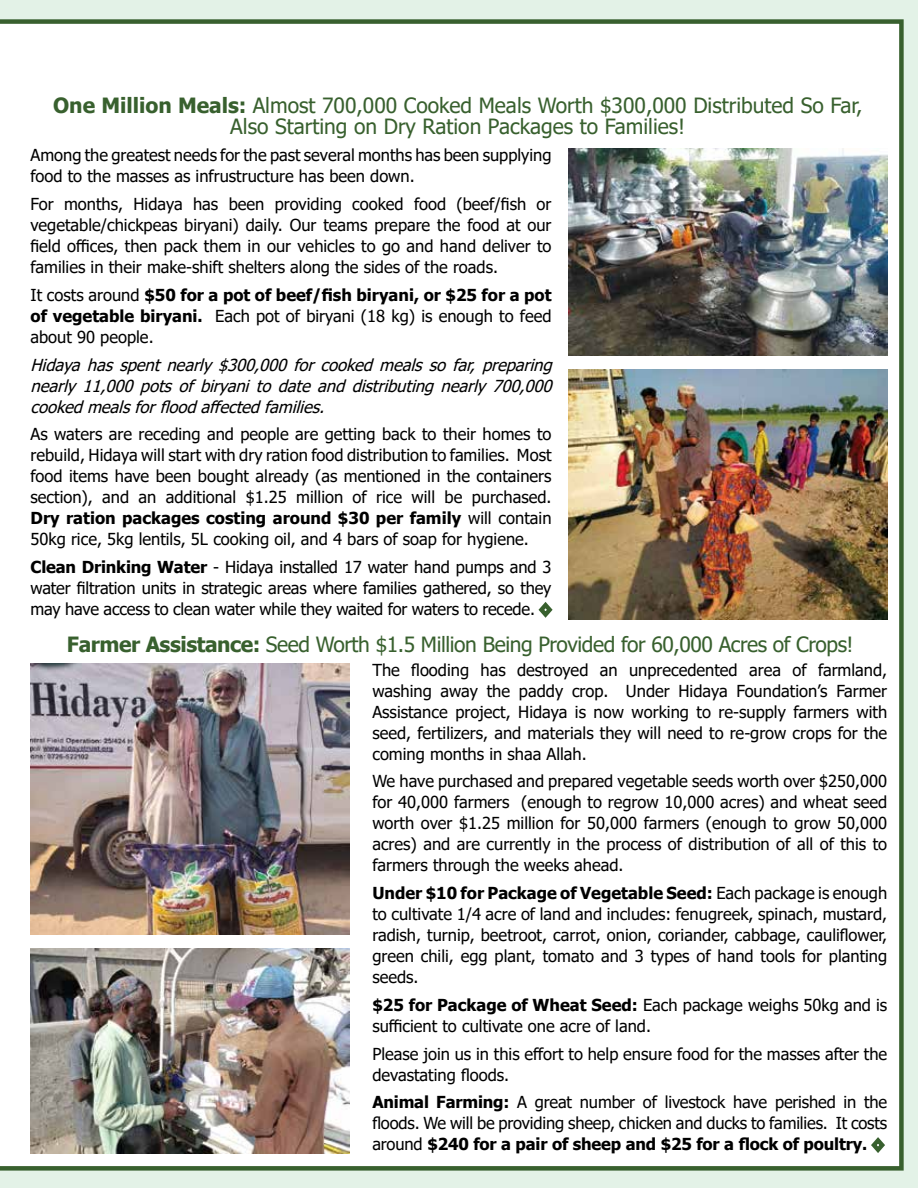
<style>
.page{position:relative;width:918px;height:1188px;background:#e3f2e7}
.page>*{position:absolute;margin:0;border:0;box-sizing:border-box;transform-origin:0 0}
.t1{font:21px/21px "Tahoma";color:#38602e;text-align:center}
.t2{font:21px "Tahoma";letter-spacing:-.02em;color:#38602e}
.t3{font:16.5px/21px "Tahoma";color:#000;text-align:justify}
.t4{font:italic 16.5px/21px "Tahoma";color:#000;text-align:justify}
.s1{font-weight:700}
.s2{color:#38602e}
</style>
<div class="page">
<div style="left:0;top:19px;width:904px;height:1152px;background:#fff"></div>
<img style="left:568px;top:149px;width:319px;height:206px">
<img style="left:568px;top:369px;width:319px;height:250px">
<img style="left:31px;top:948px;width:319px;height:205px">
<img style="left:31px;top:663px;width:319px;height:272px">
<p class="t1" style="left:53px;top:96px;width:811px"><span class="s1">One Million Meals:</span> Almost 700,000 Cooked Meals Worth $300,000 Distributed So Far,<br>Also Starting on Dry Ration Packages to Families!</p>
<p class="t3" style="left:31px;top:146px;width:523px">Among the greatest needs for the past several months has been supplying food to the masses as infrustructure has been down.</p>
<p class="t3" style="left:31px;top:195px;width:523px">For months, Hidaya has been providing cooked food (beef/fish or vegetable/chickpeas biryani) daily. Our teams prepare the food at our field offices, then pack them in our vehicles to go and hand deliver to families in their make-shift shelters along the sides of the roads.</p>
<p class="t3" style="left:31px;top:285px;width:523px">It costs around <span class="s1">$50 for a pot of beef/fish biryani, or $25 for a pot of vegetable biryani.</span> Each pot of biryani (18 kg) is enough to feed about 90 people.</p>
<p class="t4" style="left:31px;top:355px;width:529px">Hidayahasspentnearly$300,000forcookedmealssofar,preparing nearly 11,000 pots of biryani to date and distributing nearly 700,000 cookedmealsforfloodaffectedfamilies.</p>
<p class="t3" style="left:31px;top:425px;width:523px">As waters are receding and people are getting back to their homes to rebuild, Hidaya will start with dry ration food distribution to families. Most food items have been bought already (as mentioned in the containers section), and an additional $1.25 million of rice will be purchased.<br><span class="s1">Dry ration packages costing around $30 per family</span> will contain 50kg rice, 5kg lentils, 5L cooking oil, and 4 bars of soap for hygiene.</p>
<p class="t3" style="left:31px;top:558px;width:523px"><span class="s1">Clean Drinking Water</span> - Hidaya installed 17 water hand pumps and 3 water filtration units in strategic areas where families gathered, so they may have access to clean water while they waited for waters to recede. <span class="s2">◊</span></p>
<p class="t2" style="left:67px;top:630px;width:788px"><span class="s1">Farmer Assistance:</span> Seed Worth $1.5 Million Being Provided for 60,000 Acres of Crops!</p>
<p class="t3" style="left:372px;top:660px;width:516px">The flooding has destroyed an unprecedented area of farmland, washing away the paddy crop. Under Hidaya Foundation’s Farmer Assistance project, Hidaya is now working to re-supply farmers with seed, fertilizers, and materials they will need to re-grow crops for the coming months in shaa Allah.</p>
<p class="t3" style="left:372px;top:772px;width:516px">We have purchased and prepared vegetable seeds worth over $250,000 for 40,000 farmers (enough to regrow 10,000 acres) and wheat seed worth over $1.25 million for 50,000 farmers (enough to grow 50,000 acres) and are currently in the process of distribution of all of this to farmers through the weeks ahead.</p>
<p class="t3" style="left:372px;top:884px;width:516px"><span class="s1">Under $10 for Package of Vegetable Seed:</span> Each package is enough to cultivate 1/4 acre of land and includes: fenugreek, spinach, mustard, radish, turnip, beetroot, carrot, onion, coriander, cabbage, cauliflower, green chili, egg plant, tomato and 3 types of hand tools for planting seeds.</p>
<p class="t3" style="left:372px;top:995px;width:516px"><span class="s1">$25 for Package of Wheat Seed:</span> Each package weighs 50kg and is sufficient to cultivate one acre of land.</p>
<p class="t3" style="left:372px;top:1044px;width:516px">Please join us in this effort to help ensure food for the masses after the devastating floods.</p>
<p class="t3" style="left:372px;top:1093px;width:516px"><span class="s1">Animal Farming:</span> A great number of livestock have perished in the floods. We will be providing sheep, chicken and ducks to families. It costs around <span class="s1">$240 for a pair of sheep and $25 for a flock of poultry.</span> <span class="s2">◊</span></p>
</div>
